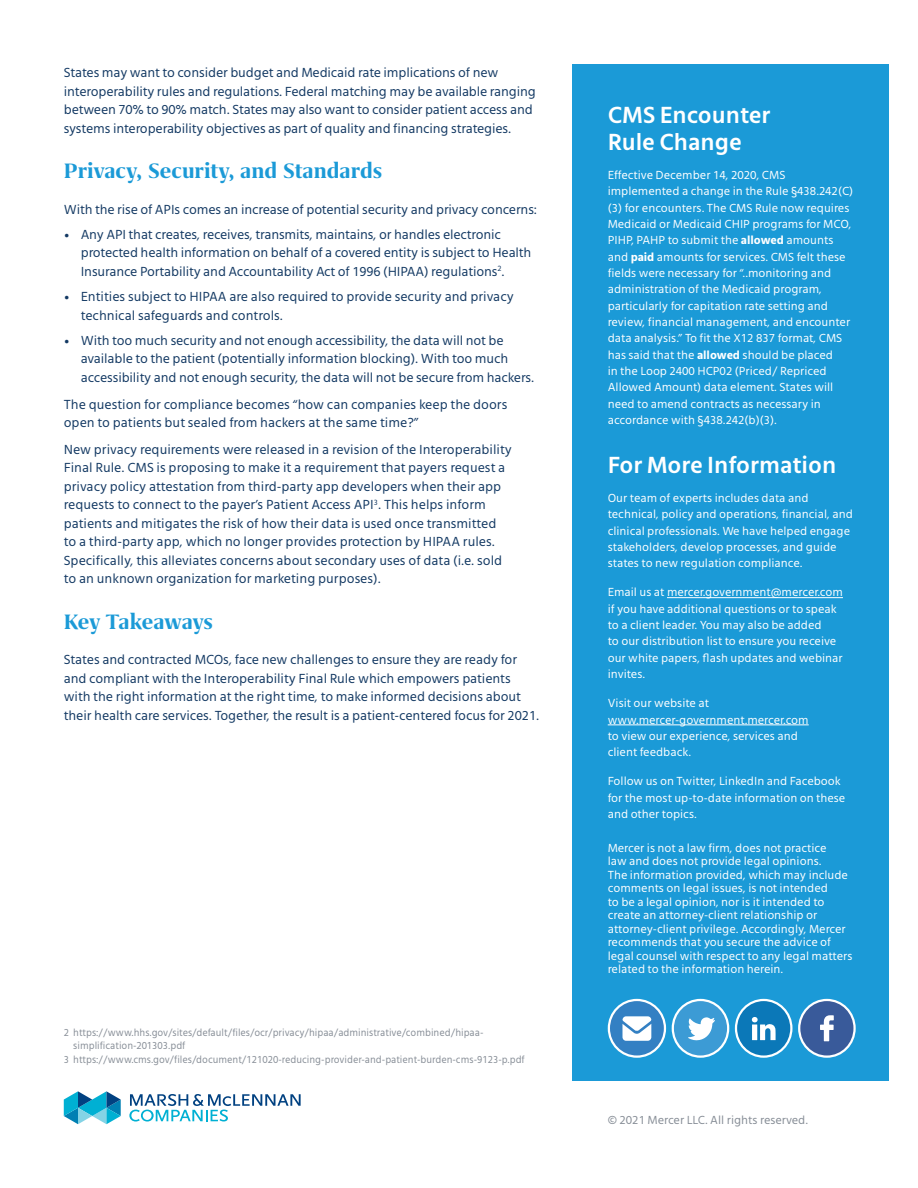
<style>
.page{position:relative;width:918px;height:1188px;background:#fff}
.page>*{position:absolute;margin:0;border:0;box-sizing:border-box;transform-origin:0 0}
.t1{font:700 24px "Grifo S";color:#1b9ad7}
.t2{font:600 24px/27px "Mute";color:#fff}
.t3{font:13.5px/18.5px "Mute";letter-spacing:-.01em;color:#133963}
.t4{font:12px/16.4px "Mute";color:#fff}
.t5{font:12px "Mute";color:#868d96}
.t6{font:10.5px "Mute";color:#868d96;scale:.95 1}
.s1{font-weight:700}
</style>
<div class="page">
<svg style="left:129px;top:1094px;width:172px;height:28px"></svg>
<svg style="left:64px;top:1091px;width:57px;height:33px"></svg>
<div style="left:573px;top:64px;width:316px;height:127px;background:#1b9ad7"></div>
<div style="left:573px;top:132px;width:316px;height:330px;background:#1b9ad7"></div>
<div style="left:573px;top:455px;width:316px;height:150px;background:#1b9ad7"></div>
<div style="left:573px;top:550px;width:316px;height:166px;background:#1b9ad7"></div>
<hr style="left:667px;top:597px;width:176px;height:1px;background:#fff">
<div style="left:573px;top:661px;width:316px;height:133px;background:#1b9ad7"></div>
<hr style="left:608px;top:725px;width:201px;height:1px;background:#fff">
<div style="left:573px;top:739px;width:316px;height:117px;background:#1b9ad7"></div>
<div style="left:573px;top:805px;width:316px;height:207px;background:#1b9ad7"></div>
<div style="left:573px;top:996px;width:316px;height:85px;background:#1b9ad7"></div>
<div style="left:609px;top:1000px;width:56px;height:57px;background:#3380c3;border-radius:50%"></div>
<div style="left:608px;top:999px;width:58px;height:59px;border:2px solid #fff;border-radius:50%"></div>
<svg style="left:623px;top:1016px;width:28px;height:25px"></svg>
<div style="left:736px;top:1000px;width:55px;height:57px;background:#0b78b8;border-radius:50%"></div>
<div style="left:735px;top:999px;width:58px;height:59px;border:2px solid #fff;border-radius:50%"></div>
<svg style="left:752px;top:1017px;width:24px;height:23px"></svg>
<div style="left:673px;top:1000px;width:55px;height:57px;background:#3c9bd5;border-radius:50%"></div>
<div style="left:672px;top:999px;width:57px;height:59px;border:2px solid #fff;border-radius:50%"></div>
<svg style="left:688px;top:1017px;width:27px;height:24px"></svg>
<div style="left:799px;top:1000px;width:56px;height:57px;background:#395a9a;border-radius:50%"></div>
<div style="left:798px;top:999px;width:58px;height:59px;border:2px solid #fff;border-radius:50%"></div>
<svg style="left:820px;top:1015px;width:14px;height:26px"></svg>
<p class="t3" style="left:64px;top:63px;width:474px">States may want to consider budget and Medicaid rate implications of new interoperability rules and regulations. Federal matching may be available ranging between 70% to 90% match. States may also want to consider patient access and systems interoperability objectives as part of quality and financing strategies.</p>
<h1 class="t1" style="left:64px;top:158px;width:320px">Privacy, Security, and Standards</h1>
<p class="t3" style="left:64px;top:200px;width:475px">With the rise of APIs comes an increase of potential security and privacy concerns:</p>
<p class="t3" style="left:81px;top:225px;width:452px;text-indent:-17px">• Any API that creates, receives, transmits, maintains, or handles electronic protected health information on behalf of a covered entity is subject to Health<br>Insurance Portability and Accountability Act of 1996 (HIPAA) regulations<sup>2</sup>.</p>
<p class="t3" style="left:81px;top:287px;width:435px;text-indent:-17px">• Entities subject to HIPAA are also required to provide security and privacy technical safeguards and controls.</p>
<p class="t3" style="left:81px;top:331px;width:455px;text-indent:-17px">• With too much security and not enough accessibility, the data will not be available to the patient (potentially information blocking). With too much accessibility and not enough security, the data will not be secure from hackers.</p>
<p class="t3" style="left:64px;top:395px;width:445px">The question for compliance becomes “how can companies keep the doors open to patients but sealed from hackers at the same time?”</p>
<p class="t3" style="left:64px;top:440px;width:450px">New privacy requirements were released in a revision of the Interoperability Final Rule. CMS is proposing to make it a requirement that payers request a privacy policy attestation from third-party app developers when their app requests to connect to the payer’s Patient Access API<sup>3</sup>. This helps inform patients and mitigates the risk of how their data is used once transmitted to a third-party app, which no longer provides protection by HIPAA rules.<br>Specifically, this alleviates concerns about secondary uses of data (i.e. sold to an unknown organization for marketing purposes).</p>
<h1 class="t1" style="left:64px;top:608px;width:151px">Key Takeaways</h1>
<p class="t3" style="left:64px;top:650px;width:477px">States and contracted MCOs, face new challenges to ensure they are ready for and compliant with the Interoperability Final Rule which empowers patients with the right information at the right time, to make informed decisions about their health care services. Together, the result is a patient-centered focus for 2021.</p>
<p class="t6" style="left:64px;top:1026px;width:443px">2 https://www.hhs.gov/sites/default/files/ocr/privacy/hipaa/administrative/combined/hipaa-</p>
<p class="t6" style="left:73px;top:1039px;width:120px">simplification-201303.pdf</p>
<p class="t6" style="left:64px;top:1053px;width:487px">3 https://www.cms.gov/files/document/121020-reducing-provider-and-patient-burden-cms-9123-p.pdf</p>
<h1 class="t2" style="left:608px;top:101px;width:164px">CMS Encounter<br>Rule Change</h1>
<p class="t4" style="left:608px;top:167px;width:247px">Effective December 14, 2020, CMS implemented a change in the Rule §438.242(C) (3) for encounters. The CMS Rule now requires Medicaid or Medicaid CHIP programs for MCO, PIHP, PAHP to submit the <span class="s1">allowed</span> amounts and <span class="s1">paid</span> amounts for services. CMS felt these fields were necessary for “..monitoring and administration of the Medicaid program, particularly for capitation rate setting and review, financial management, and encounter data analysis.” To fit the X12 837 format, CMS has said that the <span class="s1">allowed</span> should be placed<br>in the Loop 2400 HCP02 (Priced/ Repriced Allowed Amount) data element. States will need to amend contracts as necessary in accordance with §438.242(b)(3).</p>
<h1 class="t2" style="left:608px;top:451px;width:230px">For More Information</h1>
<p class="t4" style="left:608px;top:490px;width:247px">Our team of experts includes data and technical, policy and operations, financial, and clinical professionals. We have helped engage stakeholders, develop processes, and guide states to new regulation compliance.</p>
<p class="t4" style="left:608px;top:584px;width:237px">Email us at mercer.government@mercer.com if you have additional questions or to speak to a client leader. You may also be added<br>to our distribution list to ensure you receive our white papers, flash updates and webinar invites.</p>
<p class="t4" style="left:608px;top:695px;width:202px">Visit our website at www.mercer-government.mercer.com to view our experience, services and client feedback.</p>
<p class="t4" style="left:608px;top:773px;width:239px">Follow us on Twitter, LinkedIn and Facebook for the most up-to-date information on these and other topics.</p>
<p class="t4" style="left:608px;top:841px;width:246px;line-height:13.5px">Mercer is not a law firm, does not practice<br>law and does not provide legal opinions.<br>The information provided, which may include comments on legal issues, is not intended<br>to be a legal opinion, nor is it intended to create an attorney-client relationship or attorney-client privilege. Accordingly, Mercer recommends that you secure the advice of legal counsel with respect to any legal matters related to the information herein.</p>
<p class="t5" style="left:608px;top:1113px;width:202px">© 2021 Mercer LLC. All rights reserved.</p>
</div>
